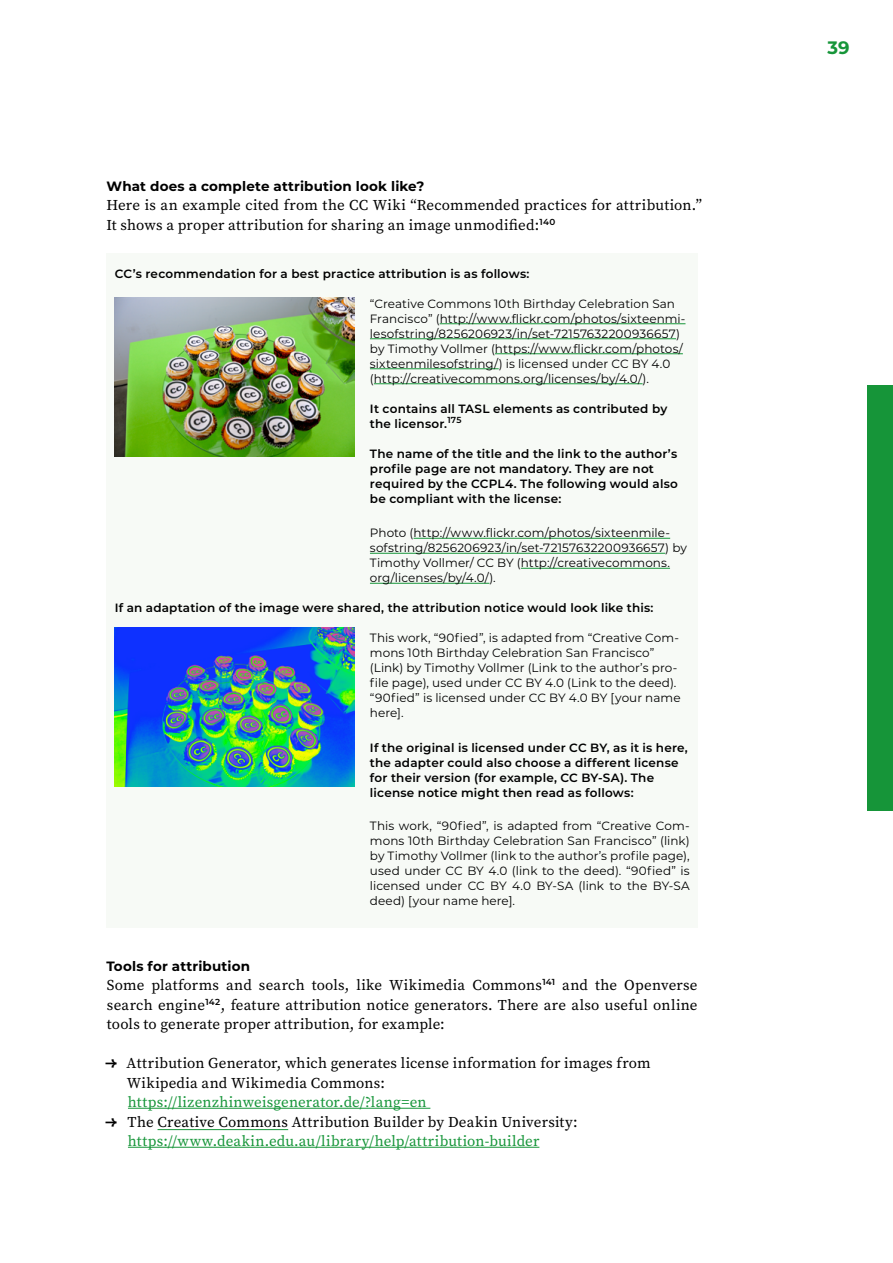
<style>
.page{position:relative;width:893px;height:1263px;background:#fff}
.page>*{position:absolute;margin:0;border:0;box-sizing:border-box;transform-origin:0 0}
.t1{font:700 18px "Montserrat";color:#169539}
.t2{font:15px/19.5px "Source Serif Pro";letter-spacing:.01em;color:#000}
.t3{font:15px/19.5px "Source Serif Pro";letter-spacing:.015em;color:#169539}
.t4{font:700 13.5px "Montserrat";letter-spacing:.015em;color:#000}
.t5{font:12px/15px "Montserrat";letter-spacing:.005em;color:#000}
.t6{font:600 12px/15px "Montserrat";letter-spacing:.015em;color:#000}
.s1{font-family:"Uncut Sans Bold"}
.s2{font-family:"Uncut Sans Bold";color:#000}
.s3{color:#000}
</style>
<div class="page">
<div style="left:867px;top:385px;width:26px;height:426px;background:#169539"></div>
<hr style="left:128px;top:1108px;width:302px;height:1px;background:#169539">
<hr style="left:158px;top:1129px;width:130px;height:1px;background:#169539">
<hr style="left:128px;top:1147px;width:411px;height:1px;background:#169539">
<div style="left:106px;top:253px;width:592px;height:675px;background:#f7faf6"></div>
<hr style="left:440px;top:323px;width:245px;height:1px;background:#169539">
<hr style="left:370px;top:338px;width:306px;height:1px;background:#169539">
<hr style="left:495px;top:353px;width:188px;height:1px;background:#169539">
<hr style="left:370px;top:368px;width:129px;height:1px;background:#169539">
<hr style="left:374px;top:383px;width:269px;height:1px;background:#169539">
<hr style="left:414px;top:538px;width:256px;height:1px;background:#169539">
<hr style="left:370px;top:553px;width:295px;height:1px;background:#169539">
<hr style="left:521px;top:568px;width:149px;height:1px;background:#169539">
<hr style="left:370px;top:583px;width:119px;height:1px;background:#169539">
<img style="left:115px;top:628px;width:239px;height:159px">
<img style="left:115px;top:298px;width:239px;height:159px">
<p class="t4" style="left:107px;top:176px;width:319px">What does a complete attribution look like?</p>
<p class="t2" style="left:106px;top:195px;width:597px">Here is an example cited from the CC Wiki “Recommended practices for attribution.”<br>It shows a proper attribution for sharing an image unmodified:<sup>140</sup></p>
<p class="t6" style="left:115px;top:265px;width:416px">CC’s recommendation for a best practice attribution is as follows:</p>
<p class="t5" style="left:370px;top:295px;width:317px">“Creative Commons 10th Birthday Celebration San Francisco” (http://www.flickr.com/photos/sixteenmi&shy;lesofstring/8256206923/in/set-72157632200936657) by Timothy Vollmer (https://www.flickr.com/photos/ sixteenmilesofstring/) is licensed under CC BY 4.0 (http://creativecommons.org/licenses/by/4.0/).</p>
<p class="t6" style="left:370px;top:400px;width:299px">It contains all TASL elements as contributed by the licensor.<sup>175</sup></p>
<p class="t6" style="left:370px;top:445px;width:310px">The name of the title and the link to the author’s profile page are not mandatory. They are not required by the CCPL4. The following would also be compliant with the license:</p>
<p class="t5" style="left:370px;top:525px;width:319px">Photo (http://www.flickr.com/photos/sixteenmile&shy;sofstring/8256206923/in/set-72157632200936657) by Timothy Vollmer/ CC BY (http://creativecommons. org/licenses/by/4.0/).</p>
<p class="t6" style="left:115px;top:600px;width:540px">If an adaptation of the image were shared, the attribution notice would look like this:</p>
<p class="t5" style="left:370px;top:630px;width:312px">This work, “90fied”, is adapted from “Creative Com&shy;mons 10th Birthday Celebration San Francisco” (Link) by Timothy Vollmer (Link to the author’s pro&shy;file page), used under CC BY 4.0 (Link to the deed). “90fied” is licensed under CC BY 4.0 BY [your name here].</p>
<p class="t6" style="left:370px;top:739px;width:319px">If the original is licensed under CC BY, as it is here, the adapter could also choose a different license for their version (for example, CC BY-SA). The license notice might then read as follows:</p>
<p class="t5" style="left:370px;top:817px;width:321px;text-align:justify">This work, “90fied”, is adapted from “Creative Com&shy;mons 10th Birthday Celebration San Francisco” (link) by Timothy Vollmer (link to the author’s profile page), used under CC BY 4.0 (link to the deed). “90fied” is licensed under CC BY 4.0 BY-SA (link to the BY-SA deed) [your name here].</p>
<p class="t4" style="left:106px;top:956px;width:145px">Tools for attribution</p>
<p class="t2" style="left:107px;top:975px;width:592px;text-align:justify">Some platforms and search tools, like Wikimedia Commons<sup>141</sup> and the Openverse search engine<sup>142</sup>, feature attribution notice generators. There are also useful online tools to generate proper attribution, for example:</p>
<p class="t2" style="left:127px;top:1053px;width:525px;text-indent:-22px"><span class="s1">→</span> Attribution Generator, which generates license information for images from<br>Wikipedia and Wikimedia Commons:</p>
<p class="t3" style="left:128px;top:1092px;width:300px">https://lizenzhinweisgenerator.de/?lang=en</p>
<p class="t3" style="left:128px;top:1112px;width:451px;text-indent:-23px"><span class="s2">→</span> <span class="s3">The Creative Commons Attribution Builder by Deakin University: </span>https://www.deakin.edu.au/library/help/attribution-builder</p>
<h1 class="t1" style="left:828px;top:34px;width:24px">39</h1>
</div>
